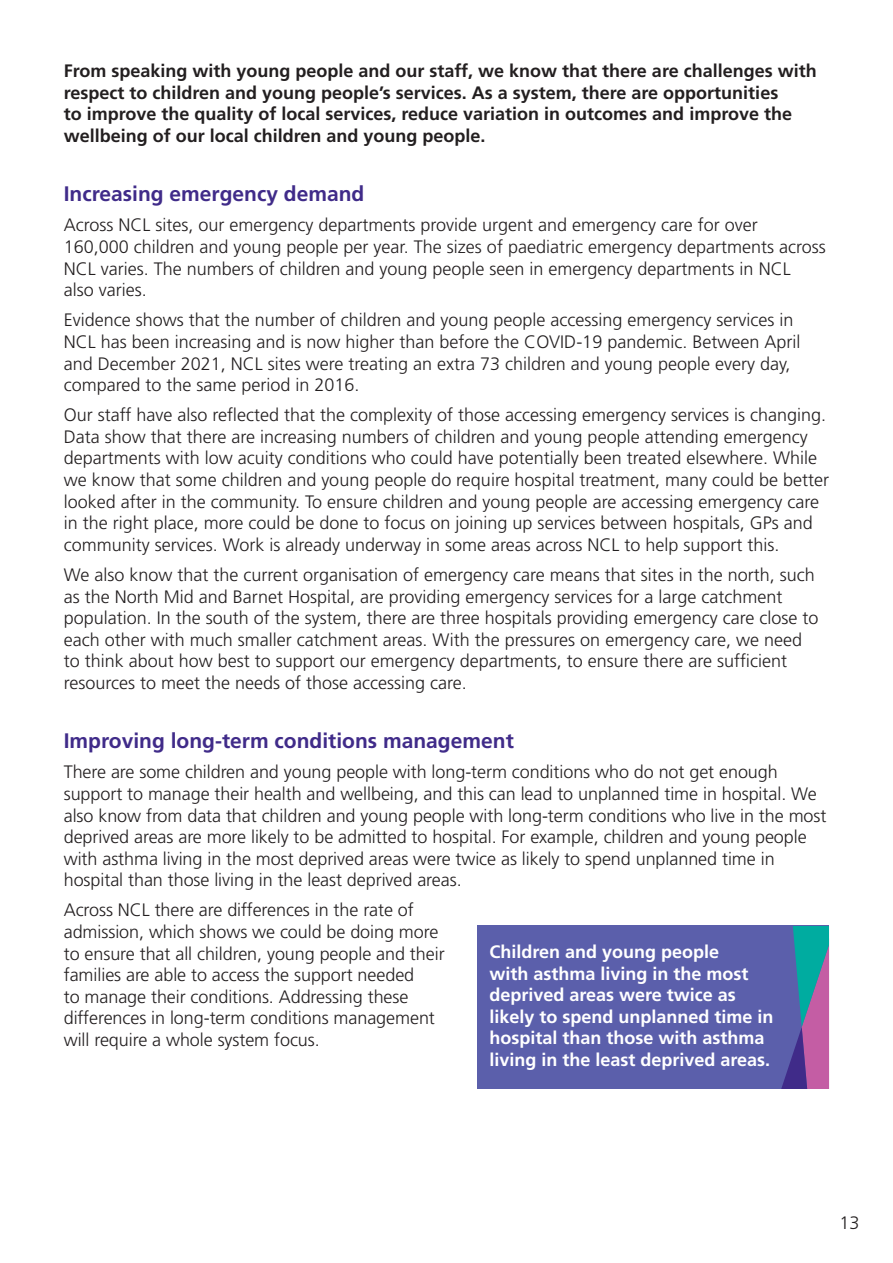
<style>
.page{position:relative;width:893px;height:1263px;background:#fff}
.page>*{position:absolute;margin:0;border:0;box-sizing:border-box;transform-origin:0 0}
.t1{font:700 21px "Frutiger";color:#402b89}
.t2{font:300 18px/21.6px "Frutiger";color:#231f20}
.t3{font:700 18px/21.6px "Frutiger";color:#231f20}
.t4{font:700 18px "Frutiger";color:#fff}
</style>
<div class="page">
<div style="left:478px;top:926px;width:351px;height:163px;background:#5b5fab"></div>
<svg style="left:781px;top:926px;width:48px;height:163px"></svg>
<p class="t3" style="left:64px;top:60px;width:754px">From speaking with young people and our staff, we know that there are challenges with respect to children and young people’s services. As a system, there are opportunities<br>to improve the quality of local services, reduce variation in outcomes and improve the wellbeing of our local children and young people.</p>
<h3 class="t1" style="left:64px;top:182px;width:302px">Increasing emergency demand</h3>
<p class="t2" style="left:64px;top:214px;width:763px">Across NCL sites, our emergency departments provide urgent and emergency care for over 160,000 children and young people per year. The sizes of paediatric emergency departments across NCL varies. The numbers of children and young people seen in emergency departments in NCL<br>also varies.</p>
<p class="t2" style="left:64px;top:309px;width:738px">Evidence shows that the number of children and young people accessing emergency services in NCL has been increasing and is now higher than before the COVID-19 pandemic. Between April and December 2021, NCL sites were treating an extra 73 children and young people every day, compared to the same period in 2016.</p>
<p class="t2" style="left:64px;top:404px;width:767px">Our staff have also refected that the complexity of those accessing emergency services is changing.<br>Data show that there are increasing numbers of children and young people attending emergency departments with low acuity conditions who could have potentially been treated elsewhere. While we know that some children and young people do require hospital treatment, many could be better looked after in the community. To ensure children and young people are accessing emergency care in the right place, more could be done to focus on joining up services between hospitals, GPs and community services. Work is already underway in some areas across NCL to help support this.</p>
<p class="t2" style="left:64px;top:564px;width:756px">We also know that the current organisation of emergency care means that sites in the north, such as the North Mid and Barnet Hospital, are providing emergency services for a large catchment population. In the south of the system, there are three hospitals providing emergency care close to each other with much smaller catchment areas. With the pressures on emergency care, we need to think about how best to support our emergency departments, to ensure there are suffcient resources to meet the needs of those accessing care.</p>
<h3 class="t1" style="left:64px;top:728px;width:452px">Improving long-term conditions management</h3>
<p class="t2" style="left:64px;top:761px;width:764px">There are some children and young people with long-term conditions who do not get enough support to manage their health and wellbeing, and this can lead to unplanned time in hospital. We also know from data that children and young people with long-term conditions who live in the most deprived areas are more likely to be admitted to hospital. For example, children and young people with asthma living in the most deprived areas were twice as likely to spend unplanned time in hospital than those living in the least deprived areas.</p>
<p class="t2" style="left:64px;top:899px;width:382px">Across NCL there are differences in the rate of admission, which shows we could be doing more to ensure that all children, young people and their</p>
<p class="t4" style="left:489px;top:941px;width:231px">Children and young people</p>
<p class="t2" style="left:64px;top:964px;width:352px">families are able to access the support needed</p>
<p class="t4" style="left:489px;top:963px;width:261px">with asthma living in the most</p>
<p class="t2" style="left:64px;top:986px;width:346px">to manage their conditions. Addressing these</p>
<p class="t4" style="left:489px;top:984px;width:248px">deprived areas were twice as</p>
<p class="t2" style="left:64px;top:1007px;width:373px">differences in long-term conditions management</p>
<p class="t4" style="left:489px;top:1006px;width:286px">likely to spend unplanned time in</p>
<p class="t2" style="left:64px;top:1029px;width:258px">will require a whole system focus.</p>
<p class="t4" style="left:489px;top:1027px;width:277px">hospital than those with asthma</p>
<h4 class="t4" style="left:489px;top:1049px;width:282px">living in the least deprived areas.</h4>
<p class="t2" style="left:839px;top:1212px;width:22px">13</p>
</div>
